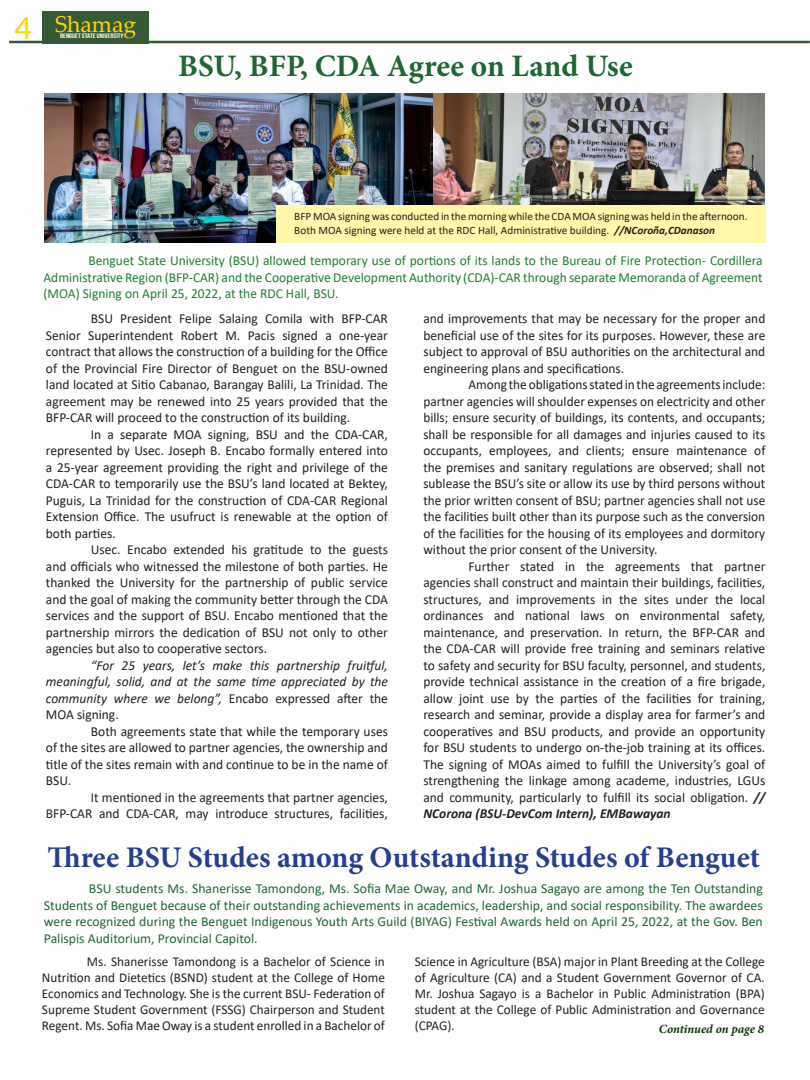
<style>
.page{position:relative;width:810px;height:1080px;background:#fff}
.page>*{position:absolute;margin:0;border:0;box-sizing:border-box;transform-origin:0 0}
.t1{font:700 31.25px "Minion Pro";color:#1f6633}
.t2{font:30.5px "Aleo";color:#fed702}
.t3{font:700 30px "Minion Pro";color:#253f8e}
.t4{font:22.88px "Palatino Linotype";color:#fed702}
.t5{font:13.75px/16.5px "Calibri";color:#231f20;text-align:justify}
.t6{font:13.75px/16.5px "Calibri";color:#1f6633;text-align:justify}
.t7{font:13.75px/16.5px "Calibri";color:#237e32;text-align:justify}
.t8{font:italic 13.75px/16.5px "Calibri";color:#231f20;text-align:justify}
.t9{font:13.5px/16.2px "Calibri";color:#231f20;text-align:justify}
.t10{font:italic 700 12.5px "Minion Pro";color:#0b3502}
.t11{font:11.25px/13.5px "Calibri";color:#231f20}
.t12{font:6.5px "Bebas Neue";color:#fff;scale:1.18 1}
.s1{font-weight:700;font-style:italic}
.s2{font-style:normal}
</style>
<div class="page">
<hr style="left:9px;top:41px;width:800px;height:2px;background:#365a36">
<div style="left:42px;top:11px;width:106px;height:32px;background:#365a36"></div>
<img style="left:44px;top:93px;width:720px;height:150px">
<div style="left:276px;top:205px;width:489px;height:38px;background:#fff8aa"></div>
<h2 class="t2" style="left:14px;top:11px;width:19px">4</h2>
<h3 class="t4" style="left:55px;top:8px;width:83px">Shamag</h3>
<p class="t12" style="left:60px;top:32px;width:55px">BENGUET STATE UNIVERSITY</p>
<h1 class="t1" style="left:178px;top:44px;width:456px">BSU, BFP, CDA Agree on Land Use</h1>
<p class="t11" style="left:294px;top:209px;width:455px">BFP MOA signing was conducted in the morning while the CDA MOA signing was held in the afternoon.<br>Both MOA signing were held at the RDC Hall, Administrative building. <span class="s1">//NCoroña,CDanason</span></p>
<p class="t7" style="left:44px;top:252px;width:721px;text-indent:45px">Benguet State University (BSU) allowed temporary use of portions of its lands to the Bureau of Fire Protection- Cordillera Administrative Region (BFP-CAR) and the Cooperative Development Authority (CDA)-CAR through separate Memoranda of Agreement (MOA) Signing on April 25, 2022, at the RDC Hall, BSU.</p>
<p class="t5" style="left:46px;top:310px;width:344px;text-indent:45px">BSU President Felipe Salaing Comila with BFP-CAR Senior Superintendent Robert M. Pacis signed a one-year contract that allows the construction of a building for the Office of the Provincial Fire Director of Benguet on the BSU-owned land located at Sitio Cabanao, Barangay Balili, La Trinidad. The agreement may be renewed into 25 years provided that the BFP-CAR will proceed to the construction of its building.</p>
<p class="t5" style="left:46px;top:426px;width:344px;text-indent:45px">In a separate MOA signing, BSU and the CDA-CAR, represented by Usec. Joseph B. Encabo formally entered into a 25-year agreement providing the right and privilege of the CDA-CAR to temporarily use the BSU’s land located at Bektey, Puguis, La Trinidad for the construction of CDA-CAR Regional Extension Office. The usufruct is renewable at the option of both parties.</p>
<p class="t5" style="left:46px;top:541px;width:344px;text-indent:45px">Usec. Encabo extended his gratitude to the guests and officials who witnessed the milestone of both parties. He thanked the University for the partnership of public service and the goal of making the community better through the CDA services and the support of BSU. Encabo mentioned that the partnership mirrors the dedication of BSU not only to other agencies but also to cooperative sectors.</p>
<p class="t8" style="left:46px;top:656px;width:344px;text-indent:45px">“For 25 years, let’s make this partnership fruitful, meaningful, solid, and at the same time appreciated by the community where we belong”, <span class="s2">Encabo expressed after the MOA signing.</span></p>
<p class="t5" style="left:46px;top:723px;width:344px;text-indent:45px">Both agreements state that while the temporary uses of the sites are allowed to partner agencies, the ownership and title of the sites remain with and continue to be in the name of BSU.</p>
<p class="t5" style="left:46px;top:789px;width:344px;text-align:right">It mentioned in the agreements that partner agencies,<br>BFP-CAR and CDA-CAR, may introduce structures, facilities,</p>
<p class="t5" style="left:423px;top:310px;width:343px">and improvements that may be necessary for the proper and beneficial use of the sites for its purposes. However, these are subject to approval of BSU authorities on the architectural and engineering plans and specifications.</p>
<p class="t5" style="left:423px;top:376px;width:343px;text-indent:45px">Among the obligations stated in the agreements include: partner agencies will shoulder expenses on electricity and other bills; ensure security of buildings, its contents, and occupants; shall be responsible for all damages and injuries caused to its occupants, employees, and clients; ensure maintenance of the premises and sanitary regulations are observed; shall not sublease the BSU’s site or allow its use by third persons without the prior written consent of BSU; partner agencies shall not use the facilities built other than its purpose such as the conversion of the facilities for the housing of its employees and dormitory without the prior consent of the University.</p>
<p class="t5" style="left:423px;top:558px;width:343px;text-indent:45px">Further stated in the agreements that partner agencies shall construct and maintain their buildings, facilities, structures, and improvements in the sites under the local ordinances and national laws on environmental safety, maintenance, and preservation. In return, the BFP-CAR and the CDA-CAR will provide free training and seminars relative to safety and security for BSU faculty, personnel, and students, provide technical assistance in the creation of a fire brigade, allow joint use by the parties of the facilities for training, research and seminar, provide a display area for farmer’s and cooperatives and BSU products, and provide an opportunity for BSU students to undergo on-the-job training at its offices.<br>The signing of MOAs aimed to fulfill the University’s goal of strengthening the linkage among academe, industries, LGUs and community, particularly to fulfill its social obligation. <span class="s1">// NCorona (BSU-DevCom Intern), EMBawayan</span></p>
<h3 class="t3" style="left:48px;top:837px;width:714px">Three BSU Studes among Outstanding Studes of Benguet</h3>
<p class="t6" style="left:44px;top:880px;width:720px;text-indent:45px">BSU students Ms. Shanerisse Tamondong, Ms. Sofia Mae Oway, and Mr. Joshua Sagayo are among the Ten Outstanding Students of Benguet because of their outstanding achievements in academics, leadership, and social responsibility. The awardees were recognized during the Benguet Indigenous Youth Arts Guild (BIYAG) Festival Awards held on April 25, 2022, at the Gov. Ben Palispis Auditorium, Provincial Capitol.</p>
<p class="t9" style="left:42px;top:953px;width:344px;text-indent:45px">Ms. Shanerisse Tamondong is a Bachelor of Science in Nutrition and Dietetics (BSND) student at the College of Home Economics and Technology. She is the current BSU- Federation of Supreme Student Government (FSSG) Chairperson and Student Regent. Ms. Sofia Mae Oway is a student enrolled in a Bachelor of</p>
<p class="t9" style="left:415px;top:953px;width:352px">Science in Agriculture (BSA) major in Plant Breeding at the College of Agriculture (CA) and a Student Government Governor of CA.<br>Mr. Joshua Sagayo is a Bachelor in Public Administration (BPA) student at the College of Public Administration and Governance (CPAG).</p>
<p class="t10" style="left:659px;top:1020px;width:106px">Continued on page 8</p>
</div>
